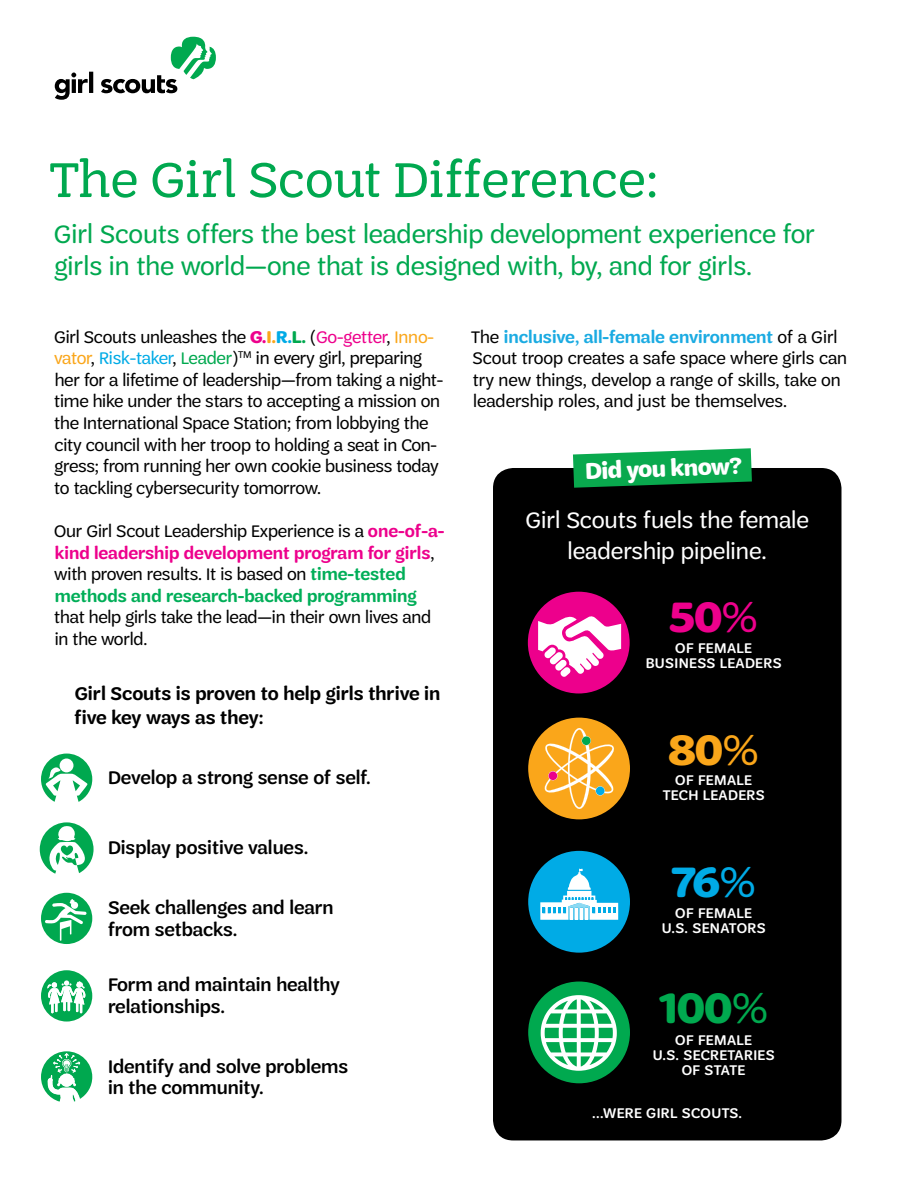
<style>
.page{position:relative;width:918px;height:1188px;background:#fff}
.page>*{position:absolute;margin:0;border:0;box-sizing:border-box;transform-origin:0 0}
.t1{font:52.5px "Trefoil Slab";letter-spacing:.01em;color:#00a84f}
.t2{font:700 45px "Trefoil Sans";color:#00a94f}
.t3{font:700 45px "Trefoil Sans";color:#faa61a}
.t4{font:700 45px "Trefoil Sans";color:#00abe6}
.t5{font:700 45px "Trefoil Sans";color:#ed008c}
.t6{font:27px/32.4px "Trefoil Sans";color:#00a84f}
.t7{font:700 24.15px "Trefoil Sans";color:#fff}
.t8{font:24px/30.6px "Trefoil Sans";color:#fff;text-align:center}
.t9{font:500 19.5px/21.6px "Trefoil Sans";color:#000}
.t10{font:600 19.5px/24px "Trefoil Sans";color:#000}
.t11{font:18px/21.6px "Trefoil Sans";letter-spacing:-.01em;color:#000}
.t12{font:500 15px/15px "Trefoil Sans";letter-spacing:.025em;color:#fff;text-align:center}
.s1{font-weight:700;color:#ed008c}
.s2{font-weight:700;color:#faa61a}
.s3{font-weight:700;color:#00abe6}
.s4{font-weight:700;color:#00a84f}
.s5{color:#ed008c}
.s6{color:#faa61a}
.s7{color:#00abe6}
.s8{color:#00a94f}
.s9{font-weight:600;color:#ed008c}
.s10{font-weight:600;color:#00ae58}
.s11{font-weight:600;color:#1babe2}
.s12{font-weight:400}
</style>
<div class="page">
<svg style="left:55px;top:37px;width:161px;height:63px"></svg>
<svg style="left:41px;top:754px;width:51px;height:48px"></svg>
<svg style="left:40px;top:822px;width:54px;height:52px"></svg>
<svg style="left:41px;top:893px;width:51px;height:51px"></svg>
<svg style="left:41px;top:970px;width:51px;height:52px"></svg>
<svg style="left:41px;top:1051px;width:51px;height:51px"></svg>
<div style="left:493px;top:468px;width:348px;height:672px;background:#000;border-radius:20px"></div>
<svg style="left:573px;top:448px;width:179px;height:40px"></svg>
<div style="left:528px;top:718px;width:102px;height:101px;background:#faa61a;border-radius:50%"></div>
<svg style="left:543px;top:728px;width:73px;height:81px"></svg>
<div style="left:528px;top:851px;width:102px;height:102px;background:#00abe6;border-radius:50%"></div>
<svg style="left:540px;top:868px;width:78px;height:52px"></svg>
<div style="left:528px;top:982px;width:102px;height:101px;background:#00a94f;border-radius:50%"></div>
<svg style="left:541px;top:995px;width:76px;height:76px"></svg>
<div style="left:528px;top:592px;width:102px;height:101px;background:#ed008c;border-radius:50%"></div>
<svg style="left:538px;top:616px;width:83px;height:61px"></svg>
<h1 class="t1" style="left:50px;top:151px;width:610px">The Girl Scout Difference:</h1>
<h3 class="t6" style="left:54px;top:218px;width:763px">Girl Scouts offers the best leadership development experience for girls in the world—one that is designed with, by, and for girls.</h3>
<p class="t11" style="left:54px;top:326px;width:391px">Girl Scouts unleashes the <span class="s1">G.</span><span class="s2">I.</span><span class="s3">R.</span><span class="s4">L.</span> (<span class="s5">Go-getter</span>, <span class="s6">Inno&shy;vator</span>, <span class="s7">Risk-taker</span>, <span class="s8">Leader</span>)<sup>TM</sup> in every girl, preparing her for a lifetime of leadership—from taking a night&shy;time hike under the stars to accepting a mission on the International Space Station; from lobbying the city council with her troop to holding a seat in Con&shy;gress; from running her own cookie business today to tackling cybersecurity tomorrow.</p>
<p class="t11" style="left:54px;top:520px;width:392px">Our Girl Scout Leadership Experience is a <span class="s9">one-of-a&shy;kind leadership development program for girls</span>, with proven results. It is based on <span class="s10">time-tested methods and research-backed programming</span></p>
<p class="t11" style="left:54px;top:607px;width:379px">that help girls take the lead—in their own lives and in the world.</p>
<p class="t10" style="left:75px;top:681px;width:367px">Girl Scouts is proven to help girls thrive in five key ways as they:</p>
<p class="t9" style="left:108px;top:766px;width:264px">Develop a strong sense of self.</p>
<p class="t9" style="left:108px;top:837px;width:202px">Display positive values.</p>
<p class="t9" style="left:108px;top:897px;width:227px">Seek challenges and learn from setbacks.</p>
<p class="t9" style="left:108px;top:974px;width:233px">Form and maintain healthy relationships.</p>
<p class="t9" style="left:108px;top:1055px;width:242px">Identify and solve problems in the community.</p>
<p class="t11" style="left:471px;top:326px;width:377px">The <span class="s11">inclusive, all-female environment</span> of a Girl Scout troop creates a safe space where girls can try new things, develop a range of skills, take on leadership roles, and just be themselves.</p>
<h3 class="t7" style="left:585px;top:458px;width:159px;rotate:-2deg">Did you know?</h3>
<h3 class="t8" style="left:525px;top:505px;width:285px">Girl Scouts fuels the female leadership pipeline.</h3>
<h2 class="t5" style="left:669px;top:592px;width:91px">50<span class="s12">%</span></h2>
<p class="t12" style="left:646px;top:640px;width:137px">OF FEMALE<br>BUSINESS LEADERS</p>
<h2 class="t3" style="left:668px;top:725px;width:92px">80<span class="s12">%</span></h2>
<p class="t12" style="left:663px;top:773px;width:103px">OF FEMALE<br>TECH LEADERS</p>
<h2 class="t4" style="left:671px;top:857px;width:87px">76<span class="s12">%</span></h2>
<p class="t12" style="left:662px;top:905px;width:105px">OF FEMALE<br>U.S. SENATORS</p>
<h2 class="t2" style="left:659px;top:983px;width:111px">100<span class="s12">%</span></h2>
<p class="t12" style="left:653px;top:1032px;width:123px">OF FEMALE<br>U.S. SECRETARIES<br>OF STATE</p>
<p class="t12" style="left:592px;top:1106px;width:151px">...WERE GIRL SCOUTS.</p>
</div>
